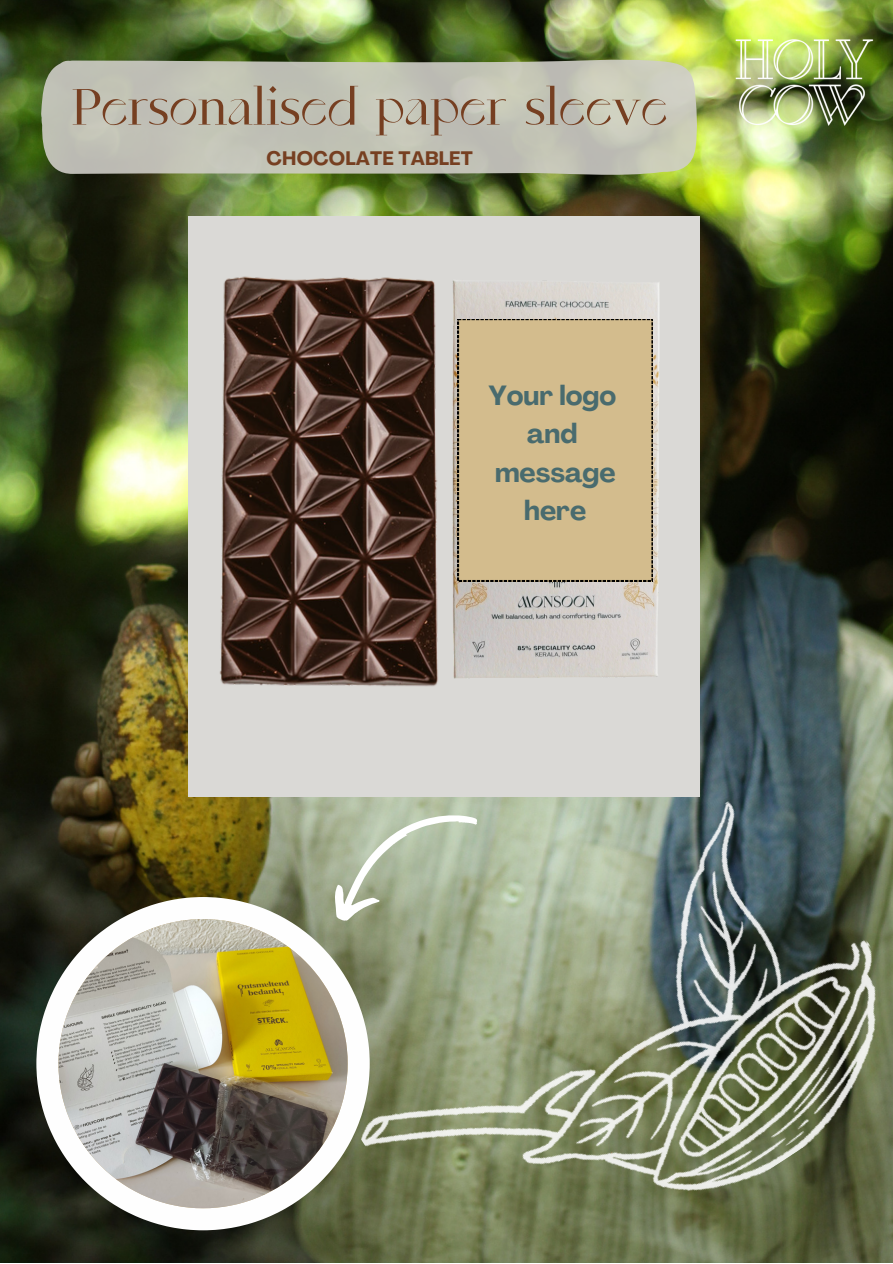
<style>
.page{position:relative;width:893px;height:1264px;background:#fff}
.page>*{position:absolute;margin:0;border:0;box-sizing:border-box;transform-origin:0 0}
.t1{font:51px "Saint Monica";color:#763f21}
.t2{font:700 27.3px "Agrandir";color:#496b6e}
.t3{font:700 19.2px "Agrandir";letter-spacing:.01em;color:#763f21}
</style>
<div class="page">
<img style="left:0;top:0;width:892px;height:1262px">
<img style="left:713px;top:0;width:179px;height:172px">
<svg style="left:41px;top:58px;width:656px;height:118px;background:#bcbead"></svg>
<img style="left:316px;top:779px;width:576px;height:483px">
<svg style="left:36px;top:897px;width:333px;height:333px"></svg>
<img style="left:58px;top:919px;width:289px;height:289px">
<svg style="left:317px;top:796px;width:162px;height:136px;background:#afbaa0"></svg>
<div style="left:188px;top:216px;width:511px;height:580px;background:#dad9d6"></div>
<img style="left:219px;top:276px;width:218px;height:411px">
<img style="left:415px;top:276px;width:245px;height:406px">
<div style="left:458px;top:319px;width:194px;height:262px;background:#d3bc8d"></div>
<p class="t1" style="left:72px;top:81px;width:597px">Personalised paper sleeve</p>
<p class="t3" style="left:266px;top:150px;width:208px">CHOCOLATE TABLET</p>
<p class="t2" style="left:488px;top:384px;width:129px">Your logo</p>
<p class="t2" style="left:527px;top:423px;width:52px">and</p>
<p class="t2" style="left:495px;top:461px;width:122px">message</p>
<p class="t2" style="left:524px;top:499px;width:64px">here</p>
</div>
